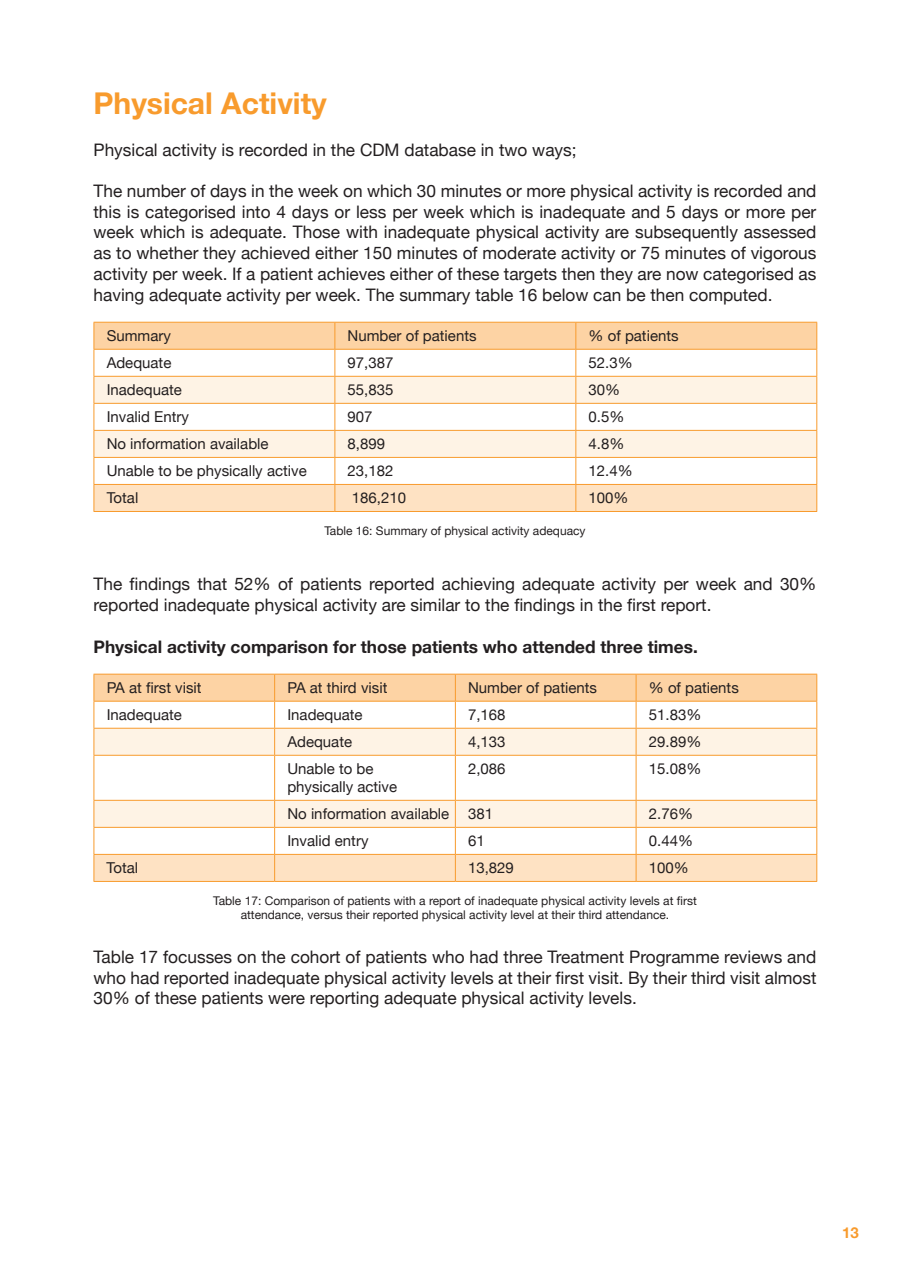
<style>
.page{position:relative;width:910px;height:1280px;background:#fff}
.page>*{position:absolute;margin:0;border:0;box-sizing:border-box;transform-origin:0 0}
.t1{font:700 30px "Helvetica Neue";color:#f89b2d}
.t2{font:17.25px/20.7px "Helvetica Neue";color:#231f20;text-align:justify}
.t3{font:700 17.25px "Helvetica Neue";color:#231f20}
.t4{font:15px/18px "Helvetica Neue";color:#231f20}
.t5{font:700 15px "Helvetica Neue";color:#f89b2d}
.t6{font:12px/14.4px "Helvetica Neue";color:#231f20;text-align:center}
</style>
<div class="page">
<svg style="left:94px;top:322px;width:723px;height:189px"></svg>
<hr style="left:94px;top:511px;width:241px;height:1px;background:#f89b2d">
<hr style="left:335px;top:511px;width:241px;height:1px;background:#f89b2d">
<hr style="left:576px;top:511px;width:241px;height:1px;background:#f89b2d">
<svg style="left:95px;top:756px;width:721px;height:44px"></svg>
<svg style="left:94px;top:674px;width:723px;height:81px"></svg>
<hr style="left:94px;top:755px;width:181px;height:1px;background:#f89b2d">
<hr style="left:94px;top:756px;width:1px;height:44px;background:#f89b2d">
<hr style="left:275px;top:755px;width:180px;height:1px;background:#f89b2d">
<hr style="left:274px;top:756px;width:1px;height:44px;background:#f89b2d">
<hr style="left:455px;top:755px;width:181px;height:1px;background:#f89b2d">
<hr style="left:455px;top:756px;width:1px;height:44px;background:#f89b2d">
<hr style="left:636px;top:755px;width:181px;height:1px;background:#f89b2d">
<hr style="left:636px;top:756px;width:1px;height:44px;background:#f89b2d">
<hr style="left:816px;top:756px;width:1px;height:44px;background:#f89b2d">
<hr style="left:94px;top:800px;width:181px;height:1px;background:#f89b2d">
<hr style="left:275px;top:800px;width:180px;height:1px;background:#f89b2d">
<hr style="left:455px;top:800px;width:181px;height:1px;background:#f89b2d">
<hr style="left:636px;top:800px;width:181px;height:1px;background:#f89b2d">
<svg style="left:94px;top:801px;width:723px;height:80px"></svg>
<hr style="left:94px;top:881px;width:181px;height:1px;background:#f89b2d">
<hr style="left:275px;top:881px;width:180px;height:1px;background:#f89b2d">
<hr style="left:455px;top:881px;width:181px;height:1px;background:#f89b2d">
<hr style="left:636px;top:881px;width:181px;height:1px;background:#f89b2d">
<h1 class="t1" style="left:94px;top:80px;width:235px">Physical Activity</h1>
<p class="t2" style="left:94px;top:140px;width:485px">Physical activity is recorded in the CDM database in two ways;</p>
<p class="t2" style="left:94px;top:182px;width:724px">The number of days in the week on which 30 minutes or more physical activity is recorded and this is categorised into 4 days or less per week which is inadequate and 5 days or more per week which is adequate. Those with inadequate physical activity are subsequently assessed as to whether they achieved either 150 minutes of moderate activity or 75 minutes of vigorous activity per week. If a patient achieves either of these targets then they are now categorised as having adequate activity per week. The summary table 16 below can be then computed.</p>
<p class="t4" style="left:107px;top:327px;width:66px">Summary</p>
<p class="t4" style="left:348px;top:327px;width:130px">Number of patients</p>
<p class="t4" style="left:589px;top:327px;width:92px">% of patients</p>
<p class="t4" style="left:107px;top:354px;width:66px">Adequate</p>
<p class="t4" style="left:348px;top:354px;width:47px">97,387</p>
<p class="t4" style="left:589px;top:354px;width:46px">52.3%</p>
<p class="t4" style="left:107px;top:381px;width:77px">Inadequate</p>
<p class="t4" style="left:348px;top:381px;width:47px">55,835</p>
<p class="t4" style="left:589px;top:381px;width:33px">30%</p>
<p class="t4" style="left:107px;top:408px;width:84px">Invalid Entry</p>
<p class="t4" style="left:348px;top:408px;width:27px">907</p>
<p class="t4" style="left:589px;top:408px;width:37px">0.5%</p>
<p class="t4" style="left:107px;top:435px;width:163px">No information available</p>
<p class="t4" style="left:348px;top:435px;width:39px">8,899</p>
<p class="t4" style="left:589px;top:435px;width:37px">4.8%</p>
<p class="t4" style="left:107px;top:462px;width:202px">Unable to be physically active</p>
<p class="t4" style="left:348px;top:462px;width:47px">23,182</p>
<p class="t4" style="left:589px;top:462px;width:46px">12.4%</p>
<p class="t4" style="left:107px;top:489px;width:33px">Total</p>
<p class="t4" style="left:352px;top:489px;width:56px">186,210</p>
<p class="t4" style="left:589px;top:489px;width:42px">100%</p>
<p class="t6" style="left:324px;top:524px;width:263px">Table 16: Summary of physical activity adequacy</p>
<p class="t2" style="left:94px;top:575px;width:724px">The findings that 52% of patients reported achieving adequate activity per week and 30% reported inadequate physical activity are similar to the findings in the first report.</p>
<p class="t3" style="left:94px;top:633px;width:606px">Physical activity comparison for those patients who attended three times.</p>
<p class="t4" style="left:107px;top:679px;width:96px">PA at first visit</p>
<p class="t4" style="left:287px;top:679px;width:102px">PA at third visit</p>
<p class="t4" style="left:468px;top:679px;width:130px">Number of patients</p>
<p class="t4" style="left:649px;top:679px;width:92px">% of patients</p>
<p class="t4" style="left:107px;top:706px;width:77px">Inadequate</p>
<p class="t4" style="left:287px;top:706px;width:77px">Inadequate</p>
<p class="t4" style="left:468px;top:706px;width:39px">7,168</p>
<p class="t4" style="left:649px;top:706px;width:54px">51.83%</p>
<p class="t4" style="left:287px;top:733px;width:66px">Adequate</p>
<p class="t4" style="left:468px;top:733px;width:39px">4,133</p>
<p class="t4" style="left:649px;top:733px;width:54px">29.89%</p>
<p class="t4" style="left:287px;top:760px;width:111px">Unable to be physically active</p>
<p class="t4" style="left:468px;top:760px;width:39px">2,086</p>
<p class="t4" style="left:649px;top:760px;width:54px">15.08%</p>
<p class="t4" style="left:287px;top:805px;width:163px">No information available</p>
<p class="t4" style="left:468px;top:805px;width:27px">381</p>
<p class="t4" style="left:649px;top:805px;width:46px">2.76%</p>
<p class="t4" style="left:287px;top:832px;width:83px">Invalid entry</p>
<p class="t4" style="left:468px;top:832px;width:18px">61</p>
<p class="t4" style="left:649px;top:832px;width:46px">0.44%</p>
<p class="t4" style="left:107px;top:859px;width:33px">Total</p>
<p class="t4" style="left:468px;top:859px;width:47px">13,829</p>
<p class="t4" style="left:649px;top:859px;width:42px">100%</p>
<p class="t6" style="left:213px;top:894px;width:485px">Table 17: Comparison of patients with a report of inadequate physical activity levels at first attendance, versus their reported physical activity level at their third attendance.</p>
<p class="t2" style="left:94px;top:947px;width:724px">Table 17 focusses on the cohort of patients who had three Treatment Programme reviews and who had reported inadequate physical activity levels at their first visit. By their third visit almost 30% of these patients were reporting adequate physical activity levels.</p>
<p class="t5" style="left:842px;top:1221px;width:18px">13</p>
</div>
